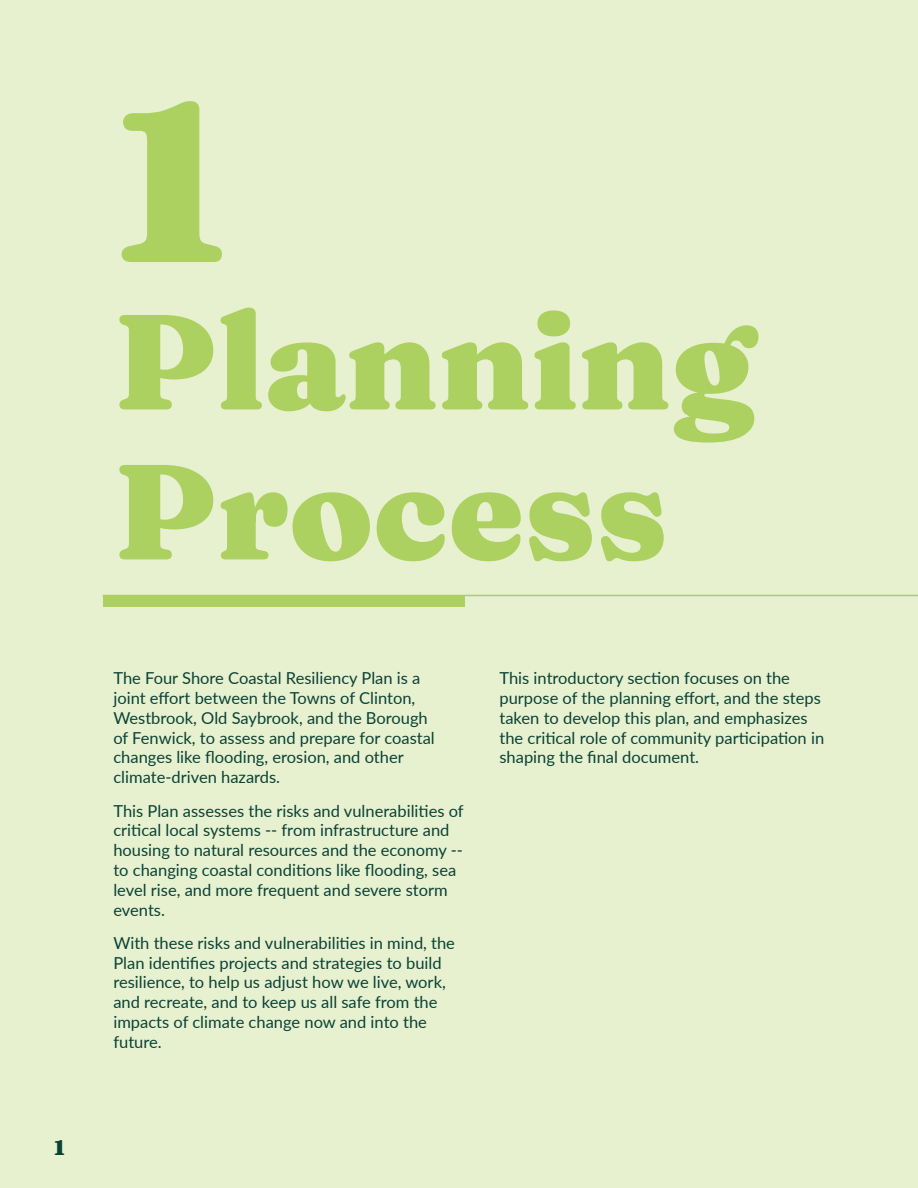
<style>
.page{position:relative;width:918px;height:1188px;background:#e7f1d0}
.page>*{position:absolute;margin:0;border:0;box-sizing:border-box;transform-origin:0 0}
.Section_Number{font:900 225px "Fraunces 9 pt";color:#add161}
.Section_Title{font:900 135px/150px "Fraunces 9 pt";color:#add161}
.t1{font:900 21px "Fraunces 9 pt";color:#0a4235}
.Section_Description{font:16.5px/19.8px "Lato";color:#0a4235}
</style>
<div class="page">
<div style="left:103px;top:596px;width:361px;height:11px;background:#add161"></div>
<hr style="left:103px;top:595px;width:815px;height:1px;background:#add161">
<p class="t1" style="left:54px;top:1131px;width:12px">1</p>
<p class="Section_Number" style="left:113px;top:7px;width:117px">1</p>
<p class="Section_Title" style="left:113px;top:279px;width:642px">Planning<br>Process</p>
<p class="Section_Description" style="left:113px;top:668px;width:323px">The Four Shore Coastal Resiliency Plan is a joint effort between the Towns of Clinton, Westbrook, Old Saybrook, and the Borough of Fenwick, to assess and prepare for coastal changes like flooding, erosion, and other climate-driven hazards.</p>
<p class="Section_Description" style="left:113px;top:800px;width:352px">This Plan assesses the risks and vulnerabilities of critical local systems -- from infrastructure and housing to natural resources and the economy -- to changing coastal conditions like flooding, sea level rise, and more frequent and severe storm events.</p>
<p class="Section_Description" style="left:113px;top:932px;width:343px">With these risks and vulnerabilities in mind, the Plan identifies projects and strategies to build resilience, to help us adjust how we live, work, and recreate, and to keep us all safe from the impacts of climate change now and into the future.</p>
<p class="Section_Description" style="left:500px;top:668px;width:326px">This introductory section focuses on the purpose of the planning effort, and the steps taken to develop this plan, and emphasizes the critical role of community participation in shaping the final document.</p>
</div>
